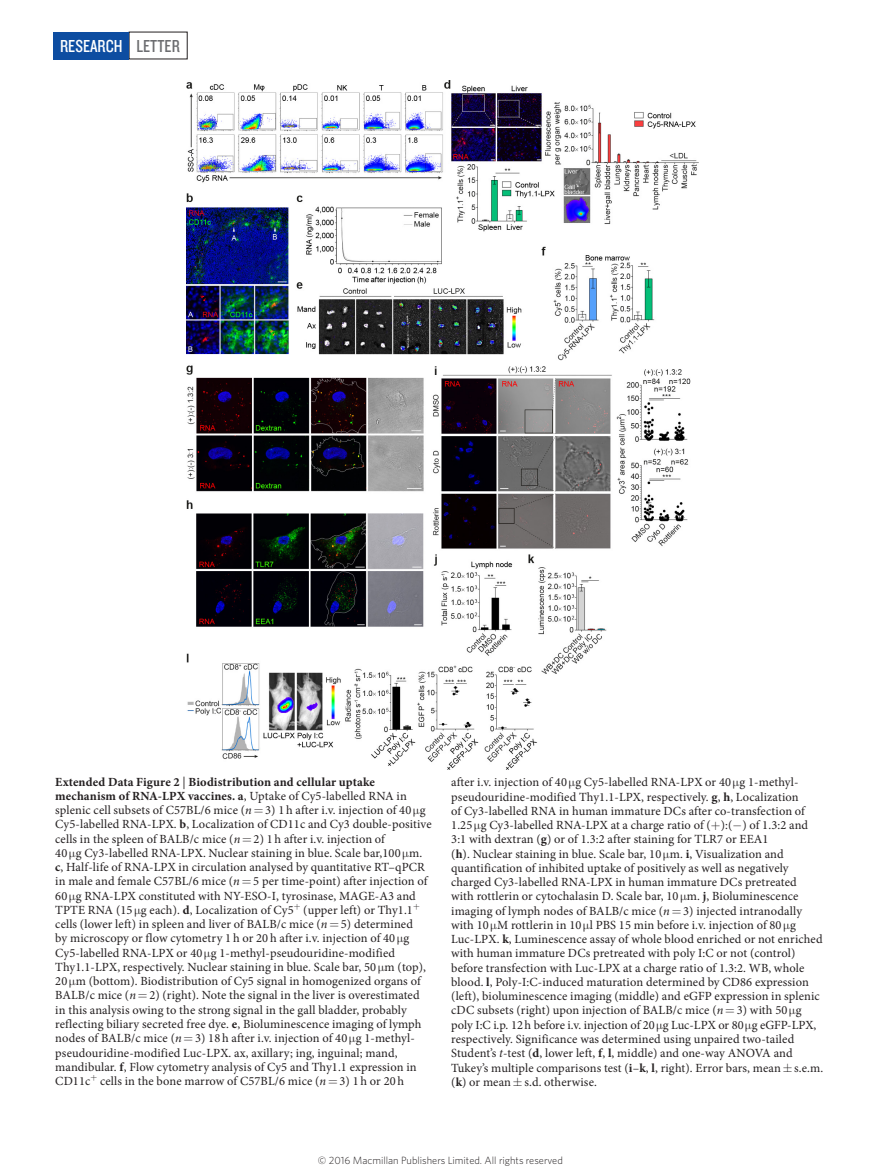
<style>
.page{position:relative;width:893px;height:1174px;background:#fff}
.page>*{position:absolute;margin:0;border:0;box-sizing:border-box;transform-origin:0 0}
.t1{font:18px "Knockout 29 Junior Ltweight";color:#fff}
.t2{font:12.45px/14.2px "Minion Pro";letter-spacing:.01em;color:#231f20}
.t3{font:300 10.5px "Whitney";color:#231f20}
.s1{color:#6c6d70}
.s2{font-weight:700}
.s3{font-style:italic}
</style>
<div class="page">
<div style="left:53px;top:32px;width:76px;height:27px;background:#0d4da1"></div>
<img style="left:186px;top:81px;width:512px;height:688px">
<h1 class="t1" style="left:60px;top:34px;width:121px">RESEARCH <span class="s1">LETTER</span></h1>
<p class="t2" style="left:55px;top:774px;width:378px"><span class="s2">Extended Data Figure 2</span> | <span class="s2">Biodistribution and cellular uptake mechanism of RNA-LPX vaccines. a</span>, Uptake of Cy5-labelled RNA in splenic cell subsets of C57BL/6 mice (<span class="s3">n</span> 3) 1 h after i.v. injection of 40 g Cy5-labelled RNA-LPX. <span class="s2">b</span>, Localization of CD11c and Cy3 double-positive cells in the spleen of BALB/c mice (<span class="s3">n</span> 2) 1 h after i.v. injection of<br>40 g Cy3-labelled RNA-LPX. Nuclear staining in blue. Scale bar,100 m. <span class="s2">c</span>, Half-life of RNA-LPX in circulation analysed by quantitative RT–qPCR in male and female C57BL/6 mice (<span class="s3">n</span> 5 per time-point) after injection of 60 g RNA-LPX constituted with NY-ESO-I, tyrosinase, MAGE-A3 and TPTE RNA (15 g each). <span class="s2">d</span>, Localization of Cy5 (upper left) or Thy1.1 cells (lower left) in spleen and liver of BALB/c mice (<span class="s3">n</span> 5) determined<br>by microscopy or flow cytometry 1 h or 20 h after i.v. injection of 40 g Cy5-labelled RNA-LPX or 40 g 1-methyl-pseudouridine-modified Thy1.1-LPX, respectively. Nuclear staining in blue. Scale bar, 50 m (top), 20 m (bottom). Biodistribution of Cy5 signal in homogenized organs of BALB/c mice (<span class="s3">n</span> 2) (right). Note the signal in the liver is overestimated in this analysis owing to the strong signal in the gall bladder, probably reflecting biliary secreted free dye. <span class="s2">e</span>, Bioluminescence imaging of lymph nodes of BALB/c mice (<span class="s3">n</span> 3) 18 h after i.v. injection of 40 g 1-methyl&shy;pseudouridine-modified Luc-LPX. ax, axillary; ing, inguinal; mand, mandibular. <span class="s2">f</span>, Flow cytometry analysis of Cy5 and Thy1.1 expression in CD11c cells in the bone marrow of C57BL/6 mice (<span class="s3">n</span> 3) 1 h or 20 h</p>
<p class="t2" style="left:451px;top:775px;width:374px">after i.v. injection of 40 g Cy5-labelled RNA-LPX or 40 g 1-methyl&shy;pseudouridine-modified Thy1.1-LPX, respectively. <span class="s2">g</span>, <span class="s2">h</span>, Localization<br>of Cy3-labelled RNA in human immature DCs after co-transfection of 1.25 g Cy3-labelled RNA-LPX at a charge ratio of ( ):(−) of 1.3:2 and 3:1 with dextran (<span class="s2">g</span>) or of 1.3:2 after staining for TLR7 or EEA1<br>(<span class="s2">h</span>). Nuclear staining in blue. Scale bar, 10 m. <span class="s2">i</span>, Visualization and quantification of inhibited uptake of positively as well as negatively charged Cy3-labelled RNA-LPX in human immature DCs pretreated<br>with rottlerin or cytochalasin D. Scale bar, 10 m. <span class="s2">j</span>, Bioluminescence imaging of lymph nodes of BALB/c mice (<span class="s3">n</span> 3) injected intranodally with 10 M rottlerin in 10 l PBS 15 min before i.v. injection of 80 g Luc-LPX. <span class="s2">k</span>, Luminescence assay of whole blood enriched or not enriched with human immature DCs pretreated with poly I:C or not (control) before transfection with Luc-LPX at a charge ratio of 1.3:2. WB, whole blood. <span class="s2">l</span>, Poly-I:C-induced maturation determined by CD86 expression (left), bioluminescence imaging (middle) and eGFP expression in splenic cDC subsets (right) upon injection of BALB/c mice (<span class="s3">n</span> 3) with 50 g poly I:C i.p. 12h before i.v. injection of 20 g Luc-LPX or 80 g eGFP-LPX, respectively. Significance was determined using unpaired two-tailed Student’s <span class="s3">t</span>-test (<span class="s2">d</span>, lower left, <span class="s2">f</span>, <span class="s2">l</span>, middle) and one-way ANOVA and Tukey’s multiple comparisons test (<span class="s2">i</span>–<span class="s2">k</span>, <span class="s2">l</span>, right). Error bars, mean s.e.m. (<span class="s2">k</span>) or mean s.d. otherwise.</p>
<p class="t3" style="left:318px;top:1153px;width:247px">© 2016 Macmillan Publishers Limited. All rights reserved</p>
</div>
